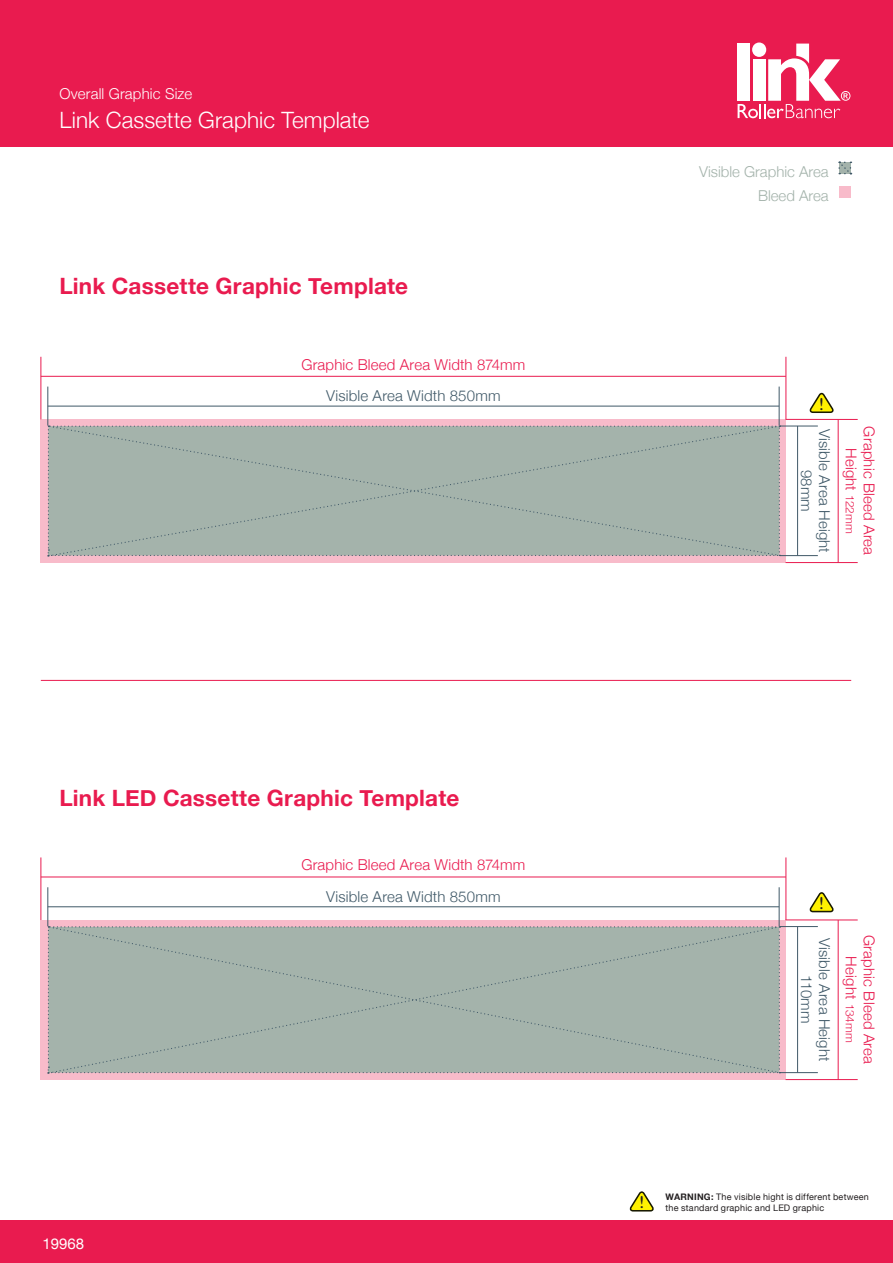
<style>
.page{position:relative;width:893px;height:1263px;background:#fff}
.page>*{position:absolute;margin:0;border:0;box-sizing:border-box;transform-origin:0 0}
.t1{font:700 22.5px "Helvetica Neue";letter-spacing:.01em;color:#e91b4f}
.t2{font:300 22.5px "Helvetica Neue";color:#fff}
.t3{font:17.55px "Gill Sans";color:#231f20}
.t4{font:300 15px/18px "Helvetica Neue";letter-spacing:.015em;color:#e91b4f;text-align:center}
.t5{font:300 15px/18px "Helvetica Neue";letter-spacing:.01em;color:#405968;text-align:center}
.t6{font:300 15px/24px "Helvetica Neue";color:#a4b3ab;text-align:right}
.t7{font:300 15px "Helvetica Neue";letter-spacing:.01em;color:#fff}
.t8{font:15px "Helvetica Neue";color:#fff}
.t9{font:9px/10.5px "Helvetica Neue";letter-spacing:.025em;color:#231f20}
.s1{font-size:11.7px}
.s2{font-weight:700}
</style>
<div class="page">
<div style="left:41px;top:419px;width:745px;height:143px;background:#f8bbca"></div>
<div style="left:41px;top:920px;width:745px;height:160px;background:#f8bbca"></div>
<div style="left:839px;top:186px;width:11px;height:12px;background:#f8bbca"></div>
<div style="left:48px;top:426px;width:732px;height:131px;background:#a4b3ab"></div>
<div style="left:48px;top:926px;width:732px;height:148px;background:#a4b3ab"></div>
<svg style="left:838px;top:162px;width:13px;height:12px"></svg>
<hr style="left:780px;top:555px;width:38px;height:1px;background:#405968">
<hr style="left:780px;top:1072px;width:38px;height:1px;background:#405968">
<hr style="left:780px;top:426px;width:38px;height:1px;background:#405968">
<hr style="left:780px;top:926px;width:38px;height:1px;background:#405968">
<hr style="left:797px;top:426px;width:1px;height:129px;background:#405968">
<hr style="left:797px;top:926px;width:1px;height:146px;background:#405968">
<hr style="left:786px;top:562px;width:72px;height:1px;background:#e91b4f">
<hr style="left:786px;top:1079px;width:72px;height:1px;background:#e91b4f">
<hr style="left:786px;top:419px;width:72px;height:1px;background:#e91b4f">
<hr style="left:786px;top:920px;width:72px;height:1px;background:#e91b4f">
<hr style="left:838px;top:419px;width:1px;height:143px;background:#e91b4f">
<hr style="left:838px;top:920px;width:1px;height:159px;background:#e91b4f">
<hr style="left:779px;top:387px;width:1px;height:39px;background:#405968">
<hr style="left:779px;top:887px;width:1px;height:39px;background:#405968">
<hr style="left:786px;top:357px;width:1px;height:62px;background:#e91b4f">
<hr style="left:786px;top:857px;width:1px;height:63px;background:#e91b4f">
<hr style="left:48px;top:387px;width:1px;height:39px;background:#405968">
<hr style="left:48px;top:887px;width:1px;height:39px;background:#405968">
<hr style="left:41px;top:357px;width:1px;height:62px;background:#e91b4f">
<hr style="left:41px;top:857px;width:1px;height:63px;background:#e91b4f">
<hr style="left:48px;top:406px;width:731px;height:1px;background:#405968">
<hr style="left:48px;top:906px;width:731px;height:1px;background:#405968">
<hr style="left:41px;top:376px;width:745px;height:1px;background:#e91b4f">
<hr style="left:41px;top:877px;width:745px;height:1px;background:#e91b4f">
<svg style="left:810px;top:393px;width:24px;height:20px"></svg>
<svg style="left:810px;top:892px;width:24px;height:20px"></svg>
<svg style="left:630px;top:1191px;width:24px;height:20px"></svg>
<div style="left:0;top:0;width:893px;height:147px;background:#e91b4f"></div>
<div style="left:0;top:1220px;width:893px;height:43px;background:#e91b4f"></div>
<div style="left:737px;top:44px;width:13px;height:57px;background:#fff"></div>
<svg style="left:738px;top:43px;width:112px;height:75px"></svg>
<hr style="left:41px;top:680px;width:810px;height:1px;background:#e91b4f">
<p class="t7" style="left:60px;top:82px;width:134px">Overall Graphic Size</p>
<h1 class="t2" style="left:60px;top:102px;width:311px">Link Cassette Graphic Template</h1>
<h1 class="t1" style="left:60px;top:268px;width:350px">Link Cassette Graphic Template</h1>
<p class="t4" style="left:301px;top:354px;width:225px">Graphic Bleed Area Width 874mm</p>
<p class="t5" style="left:326px;top:386px;width:176px">Visible Area Width 850mm</p>
<h1 class="t1" style="left:60px;top:780px;width:401px">Link LED Cassette Graphic Template</h1>
<p class="t4" style="left:301px;top:855px;width:225px">Graphic Bleed Area Width 874mm</p>
<p class="t8" style="left:43px;top:1233px;width:43px">19968</p>
<p class="t5" style="left:326px;top:886px;width:176px">Visible Area Width 850mm</p>
<p class="t6" style="left:699px;top:159px;width:131px">Visible Graphic Area<br>Bleed Area</p>
<p class="t3" style="left:819px;top:394px;width:6px">!</p>
<p class="t5" style="left:834px;top:429px;width:125px;rotate:90deg">Visible Area Height<br>98mm</p>
<p class="t4" style="left:879px;top:426px;width:130px;rotate:90deg">Graphic Bleed Area<br>Height <span class="s1">122mm</span></p>
<p class="t3" style="left:819px;top:893px;width:6px">!</p>
<p class="t5" style="left:834px;top:937px;width:125px;rotate:90deg">Visible Area Height<br>110mm</p>
<p class="t4" style="left:879px;top:935px;width:130px;rotate:90deg">Graphic Bleed Area<br>Height <span class="s1">134mm</span></p>
<p class="t3" style="left:639px;top:1192px;width:6px">!</p>
<p class="t9" style="left:666px;top:1192px;width:205px"><span class="s2">Warning:</span> The visible hight is different between the standard graphic and LED graphic</p>
</div>
